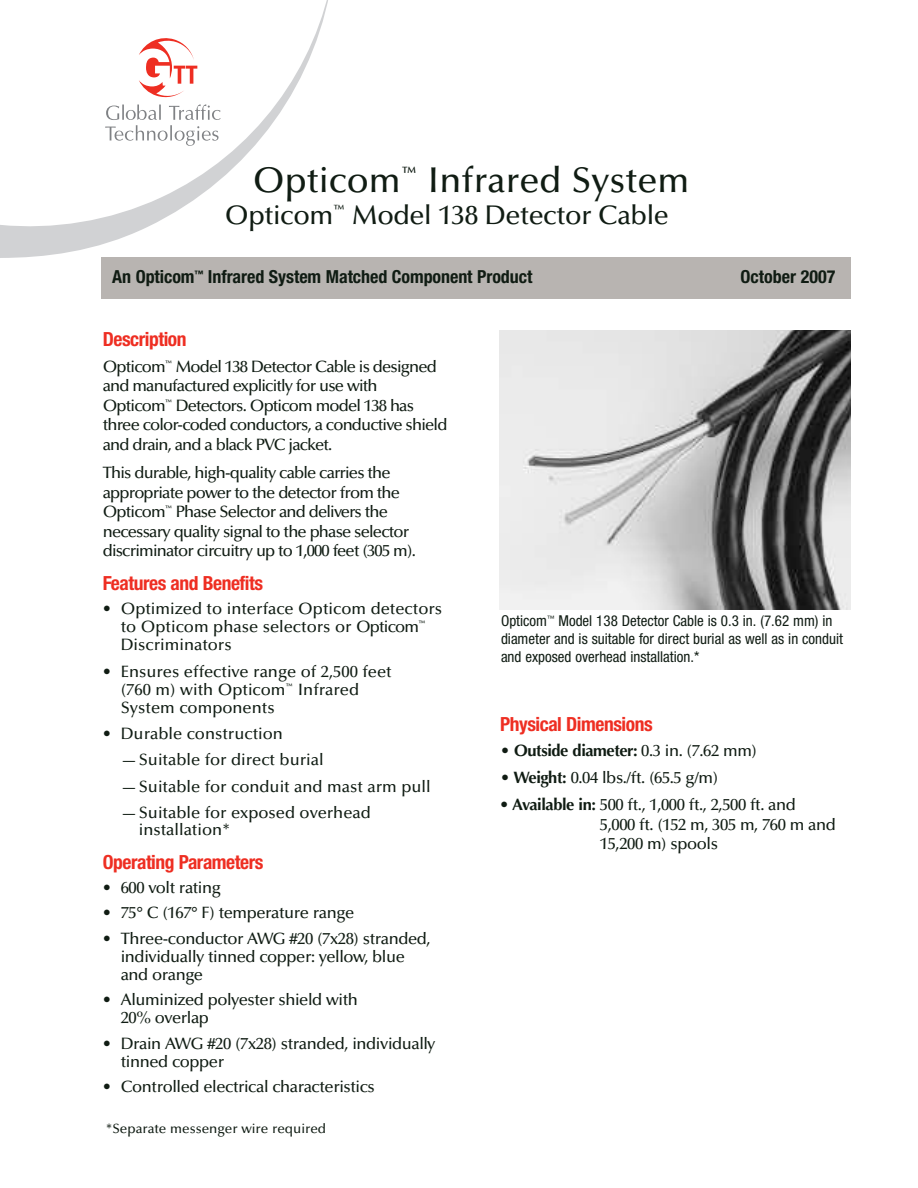
<style>
.page{position:relative;width:918px;height:1188px;background:#fff}
.page>*{position:absolute;margin:0;border:0;box-sizing:border-box;transform-origin:0 0}
.t1{font:500 36px "Optima LT";color:#101c13}
.t2{font:500 27px "Optima LT";letter-spacing:-.015em;color:#101c13}
.t3{font:700 condensed 19.5px "Helvetica Neue";letter-spacing:-.025em;color:#ee2e22}
.t4{font:700 condensed 18px "Helvetica Neue";letter-spacing:-.005em;color:#101c13}
.t5{font:500 16.5px/19.5px "Optima LT";letter-spacing:-.05em;color:#101c13}
.t6{font:500 16.5px/18px "Optima LT";letter-spacing:-.025em;color:#101c13}
.t7{font:500 16.5px/18px "Optima LT";color:#101c13}
.t8{font:700 16.5px "Optima LT";letter-spacing:-.025em;color:#101c13}
.t9{font:condensed 15px/18px "Helvetica Neue";color:#101c13}
.t10{font:500 13.5px "Optima LT";color:#101c13}
.s1{font-weight:500}
.s2{font-weight:700}
</style>
<div class="page">
<img style="left:500px;top:330px;width:350px;height:279px">
<div style="left:101px;top:257px;width:750px;height:42px;background:#b8b4b1"></div>
<svg style="left:0;top:0;width:328px;height:258px"></svg>
<svg style="left:105px;top:35px;width:116px;height:111px"></svg>
<h1 class="t1" style="left:253px;top:160px;width:438px">Opticom<sup>™</sup> Infrared System</h1>
<h2 class="t2" style="left:225px;top:199px;width:446px">Opticom<sup>™</sup> Model 138 Detector Cable</h2>
<p class="t4" style="left:112px;top:266px;width:422px">An Opticom<sup>™</sup> Infrared System Matched Component Product</p>
<p class="t4" style="left:741px;top:266px;width:96px">October 2007</p>
<p class="t3" style="left:103px;top:327px;width:85px">Description</p>
<p class="t5" style="left:103px;top:357px;width:346px">Opticom<sup>™</sup> Model 138 Detector Cable is designed and manufactured explicitly for use with Opticom<sup>™</sup> Detectors. Opticom model 138 has three color-coded conductors, a conductive shield and drain, and a black PVC jacket.</p>
<p class="t5" style="left:103px;top:463px;width:315px">This durable, high-quality cable carries the appropriate power to the detector from the Opticom<sup>™</sup> Phase Selector and delivers the necessary quality signal to the phase selector discriminator circuitry up to 1,000 feet (305 m).</p>
<p class="t3" style="left:103px;top:571px;width:162px">Features and Benefits</p>
<p class="t7" style="left:121px;top:600px;width:323px;text-indent:-18px">• Optimized to interface Opticom detectors to Opticom phase selectors or Opticom<sup>™<br></sup>Discriminators</p>
<p class="t7" style="left:121px;top:663px;width:272px;text-indent:-18px">• Ensures effective range of 2,500 feet (760 m) with Opticom<sup>™</sup> Infrared<br>System components</p>
<p class="t7" style="left:121px;top:721px;width:311px;line-height:26.2px;text-indent:-18px">• Durable construction<br>—Suitable for direct burial<br>—Suitable for conduit and mast arm pull —Suitable for exposed overhead</p>
<p class="t7" style="left:139px;top:821px;width:93px">installation*</p>
<p class="t3" style="left:103px;top:850px;width:162px">Operating Parameters</p>
<p class="t6" style="left:103px;top:879px;width:120px">• 600 volt rating</p>
<p class="t6" style="left:103px;top:904px;width:253px">• 75° C (167° F) temperature range</p>
<p class="t6" style="left:121px;top:930px;width:311px;text-indent:-18px">• Three-conductor AWG #20 (7x28) stranded, individually tinned copper: yellow, blue and orange</p>
<p class="t6" style="left:121px;top:991px;width:239px;text-indent:-18px">• Aluminized polyester shield with<br>20% overlap</p>
<p class="t6" style="left:121px;top:1035px;width:316px;text-indent:-18px">• Drain AWG #20 (7x28) stranded, individually tinned copper</p>
<p class="t6" style="left:103px;top:1078px;width:274px">• Controlled electrical characteristics</p>
<p class="t10" style="left:106px;top:1121px;width:222px">*Separate messenger wire required</p>
<p class="t9" style="left:501px;top:612px;width:344px">Opticom<sup>™</sup> Model 138 Detector Cable is 0.3 in. (7.62 mm) in diameter and is suitable for direct burial as well as in conduit and exposed overhead installation.*</p>
<p class="t3" style="left:500px;top:712px;width:154px">Physical Dimensions</p>
<p class="t8" style="left:500px;top:741px;width:258px">• Outside diameter: <span class="s1">0.3 in. (7.62 mm)</span></p>
<p class="t6" style="left:500px;top:769px;width:220px"><span class="s2">• Weight:</span> 0.04 lbs./ft. (65.5 g/m)</p>
<p class="t6" style="left:600px;top:795px;width:237px;line-height:19.5px;text-indent:-100px">• <span class="s2">Available in:</span> 500 ft., 1,000 ft., 2,500 ft. and<br>5,000 ft. (152 m, 305 m, 760 m and<br>15,200 m) spools</p>
</div>
